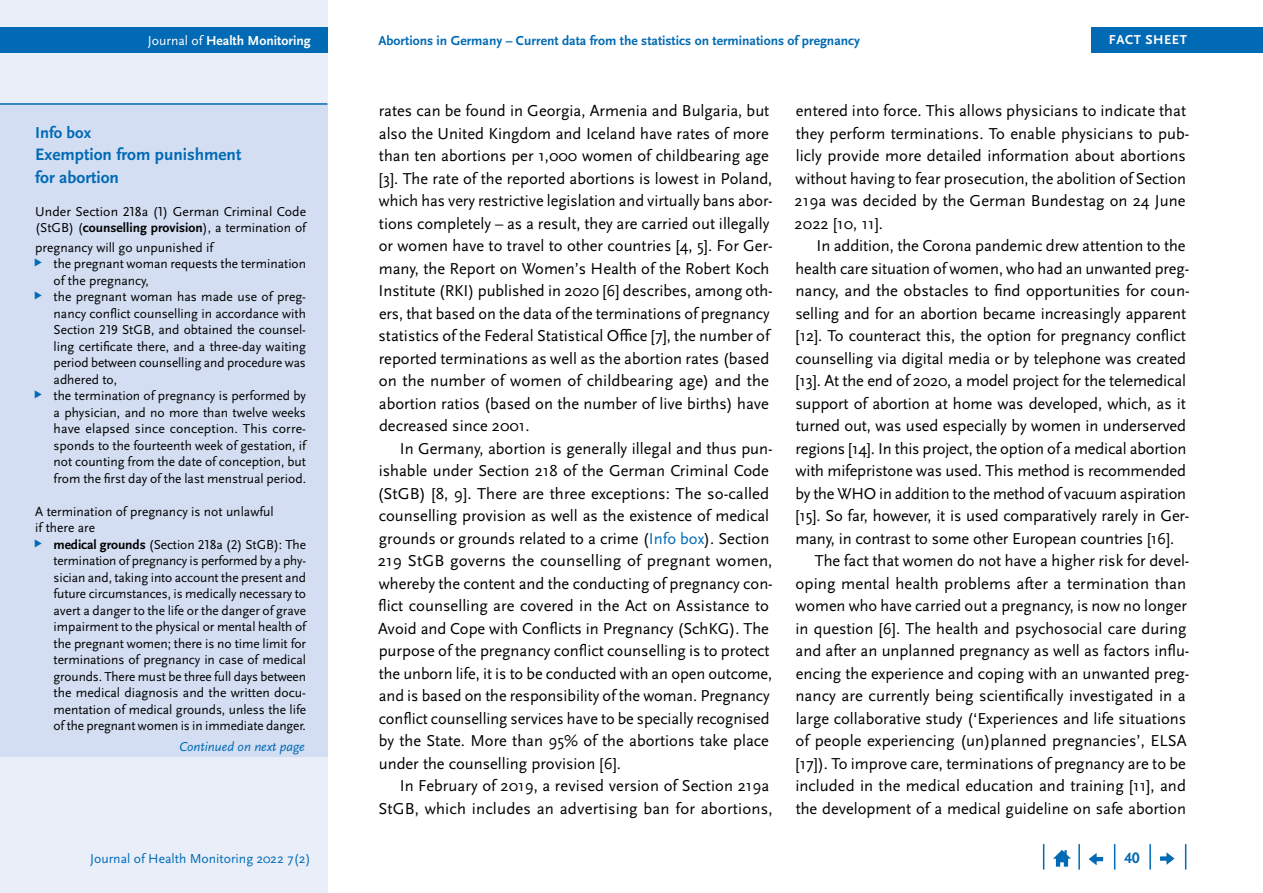
<style>
.page{position:relative;width:1263px;height:893px;background:#fff}
.page>*{position:absolute;margin:0;border:0;box-sizing:border-box;transform-origin:0 0}
.t1{font:700 17.25px/22.5px "Scala Sans Pro";color:#006ab4}
.t2{font:16.5px/22.5px "Scala Sans Pro";color:#000}
.t3{font:700 16.5px "Scala Sans Pro";color:#006ab4}
.t4{font:700 15.75px "Scala Sans Pro";color:#006ab4}
.t5{font:700 13.65px "Scala Sans Pro";color:#006ab4}
.t6{font:13.65px "Scala Sans Pro";color:#006ab4}
.t7{font:700 13.65px "Scala Sans Pro";color:#fff}
.t8{font:13.5px/16.5px "Scala Sans Pro";color:#000}
.t9{font:italic 13.5px "Scala Sans Pro";color:#006ab4}
.t10{font:700 13.5px "Scala Sans Pro";letter-spacing:.04em;color:#fff}
.s1{font-weight:400}
.s2{font-weight:700}
.s3{color:#006ab4}
</style>
<div class="page">
<div style="left:0;top:0;width:327px;height:893px;background:#eaeef9"></div>
<div style="left:0;top:28px;width:327px;height:25px;background:#006ab4"></div>
<svg style="left:1185px;top:844px;width:1px;height:26px"></svg>
<hr style="left:1149px;top:844px;width:2px;height:26px;background:#006ab4">
<svg style="left:1114px;top:844px;width:1px;height:26px"></svg>
<hr style="left:1078px;top:844px;width:2px;height:26px;background:#006ab4">
<svg style="left:1043px;top:844px;width:1px;height:26px"></svg>
<svg style="left:1053px;top:850px;width:18px;height:17px"></svg>
<svg style="left:1089px;top:853px;width:14px;height:12px"></svg>
<svg style="left:1160px;top:852px;width:14px;height:13px"></svg>
<div style="left:1091px;top:28px;width:172px;height:25px;background:#006ab4"></div>
<div style="left:0;top:104px;width:327px;height:652px;background:#d3def2"></div>
<hr style="left:0;top:103px;width:327px;height:2px;background:#006ab4">
<p class="t7" style="left:148px;top:33px;width:164px"><span class="s1">Journal of</span> Health Monitoring</p>
<p class="t5" style="left:378px;top:33px;width:483px">Abortions in Germany – Current data from the statistics on terminations of pregnancy</p>
<p class="t10" style="left:1109px;top:32px;width:80px">FACT SHEET</p>
<p class="t3" style="left:35px;top:122px;width:57px">Info box</p>
<p class="t1" style="left:35px;top:143px;width:208px">Exemption from punishment for abortion</p>
<p class="t8" style="left:35px;top:203px;width:272px">Under Section 218a (1) German Criminal Code (StGB) (<span class="s2">counselling provision</span>), a termination of</p>
<p class="t8" style="left:54px;top:239px;width:254px;text-indent:-18px">pregnancy will go unpunished if<br>the pregnant woman requests the termination of the pregnancy,<br>the pregnant woman has made use of preg&shy;nancy conflict counselling in accordance with Section 219 StGB, and obtained the counsel&shy;ling certificate there, and a three-day waiting period between counselling and procedure was adhered to,<br>the termination of pregnancy is performed by a physician, and no more than twelve weeks have elapsed since conception. This corre&shy;sponds to the fourteenth week of gestation, if not counting from the date of conception, but from the first day of the last menstrual period.</p>
<p class="t8" style="left:35px;top:503px;width:240px">A termination of pregnancy is not unlawful if there are</p>
<p class="t8" style="left:54px;top:536px;width:254px;text-align:justify"><span class="s2">medical grounds</span> (Section 218a (2) StGB): The termination of pregnancy is performed by a phy&shy;sician and, taking into account the present and future circumstances, is medically necessary to avert a danger to the life or the danger of grave impairment to the physical or mental health of the pregnant women; there is no time limit for terminations of pregnancy in case of medical grounds. There must be three full days between the medical diagnosis and the written docu&shy;mentation of medical grounds, unless the life of the pregnant women is in immediate danger.</p>
<p class="t9" style="left:179px;top:738px;width:127px">Continued on next page</p>
<p class="t6" style="left:90px;top:850px;width:222px">Journal of Health Monitoring 2022 7(2)</p>
<p class="t2" style="left:378px;top:99px;width:396px">rates can be found in Georgia, Armenia and Bulgaria, but also the United Kingdom and Iceland have rates of more than ten abortions per 1,000 women of childbearing age [3]. The rate of the reported abortions is lowest in Poland, which has very restrictive legislation and virtually bans abor&shy;tions completely – as a result, they are carried out illegally or women have to travel to other countries [4, 5]. For Ger&shy;many, the Report on Women’s Health of the Robert Koch Institute (RKI) published in 2020 [6] describes, among oth&shy;ers, that based on the data of the terminations of pregnancy statistics of the Federal Statistical Office [7], the number of reported terminations as well as the abortion rates (based on the number of women of childbearing age) and the abortion ratios (based on the number of live births) have decreased since 2001.</p>
<p class="t2" style="left:377px;top:437px;width:397px;text-indent:22px">In Germany, abortion is generally illegal and thus pun&shy;ishable under Section 218 of the German Criminal Code (StGB) [8, 9]. There are three exceptions: The so-called counselling provision as well as the existence of medical grounds or grounds related to a crime (<span class="s3">Info box</span>). Section 219 StGB governs the counselling of pregnant women, whereby the content and the conducting of pregnancy con&shy;flict counselling are covered in the Act on Assistance to Avoid and Cope with Conflicts in Pregnancy (SchKG). The purpose of the pregnancy conflict counselling is to protect the unborn life, it is to be conducted with an open outcome, and is based on the responsibility of the woman. Pregnancy conflict counselling services have to be specially recognised by the State. More than 95% of the abortions take place under the counselling provision [6].</p>
<p class="t2" style="left:378px;top:774px;width:396px;text-align:right">In February of 2019, a revised version of Section 219a<br>StGB, which includes an advertising ban for abortions,</p>
<p class="t2" style="left:795px;top:99px;width:396px">entered into force. This allows physicians to indicate that they perform terminations. To enable physicians to pub&shy;licly provide more detailed information about abortions without having to fear prosecution, the abolition of Section 219a was decided by the German Bundestag on 24 June 2022 [10, 11].</p>
<p class="t2" style="left:816px;top:234px;width:371px">In addition, the Corona pandemic drew attention to the</p>
<p class="t2" style="left:795px;top:257px;width:395px">health care situation of women, who had an unwanted preg-</p>
<p class="t2" style="left:795px;top:279px;width:396px">nancy, and the obstacles to find opportunities for coun-</p>
<p class="t2" style="left:795px;top:302px;width:392px">selling and for an abortion became increasingly apparent</p>
<p class="t2" style="left:796px;top:324px;width:392px">[12]. To counteract this, the option for pregnancy conflict</p>
<p class="t2" style="left:795px;top:347px;width:392px">counselling via digital media or by telephone was created</p>
<p class="t2" style="left:796px;top:369px;width:392px">[13]. At the end of 2020, a model project for the telemedical</p>
<p class="t2" style="left:795px;top:392px;width:392px">support of abortion at home was developed, which, as it</p>
<p class="t2" style="left:796px;top:414px;width:392px">turned out, was used especially by women in underserved</p>
<p class="t2" style="left:795px;top:437px;width:392px">regions [14]. In this project, the option of a medical abortion</p>
<p class="t2" style="left:795px;top:459px;width:392px">with mifepristone was used. This method is recommended</p>
<p class="t2" style="left:795px;top:482px;width:392px">by the WHO in addition to the method of vacuum aspiration</p>
<p class="t2" style="left:796px;top:504px;width:395px">[15]. So far, however, it is used comparatively rarely in Ger-</p>
<p class="t2" style="left:795px;top:527px;width:380px">many, in contrast to some other European countries [16].</p>
<p class="t2" style="left:815px;top:549px;width:376px">The fact that women do not have a higher risk for devel-</p>
<p class="t2" style="left:795px;top:572px;width:392px">oping mental health problems after a termination than</p>
<p class="t2" style="left:795px;top:594px;width:393px">women who have carried out a pregnancy, is now no longer</p>
<p class="t2" style="left:795px;top:617px;width:392px">in question [6]. The health and psychosocial care during</p>
<p class="t2" style="left:796px;top:639px;width:395px">and after an unplanned pregnancy as well as factors influ-</p>
<p class="t2" style="left:796px;top:662px;width:395px">encing the experience and coping with an unwanted preg-</p>
<p class="t2" style="left:795px;top:684px;width:392px">nancy are currently being scientifically investigated in a</p>
<p class="t2" style="left:796px;top:707px;width:392px">large collaborative study (‘Experiences and life situations</p>
<p class="t2" style="left:795px;top:729px;width:393px">of people experiencing (un)planned pregnancies’, ELSA</p>
<p class="t2" style="left:796px;top:752px;width:392px">[17]). To improve care, terminations of pregnancy are to be</p>
<p class="t2" style="left:795px;top:774px;width:392px">included in the medical education and training [11], and</p>
<p class="t2" style="left:796px;top:797px;width:392px">the development of a medical guideline on safe abortion</p>
<p class="t4" style="left:1124px;top:849px;width:17px">40</p>
</div>
